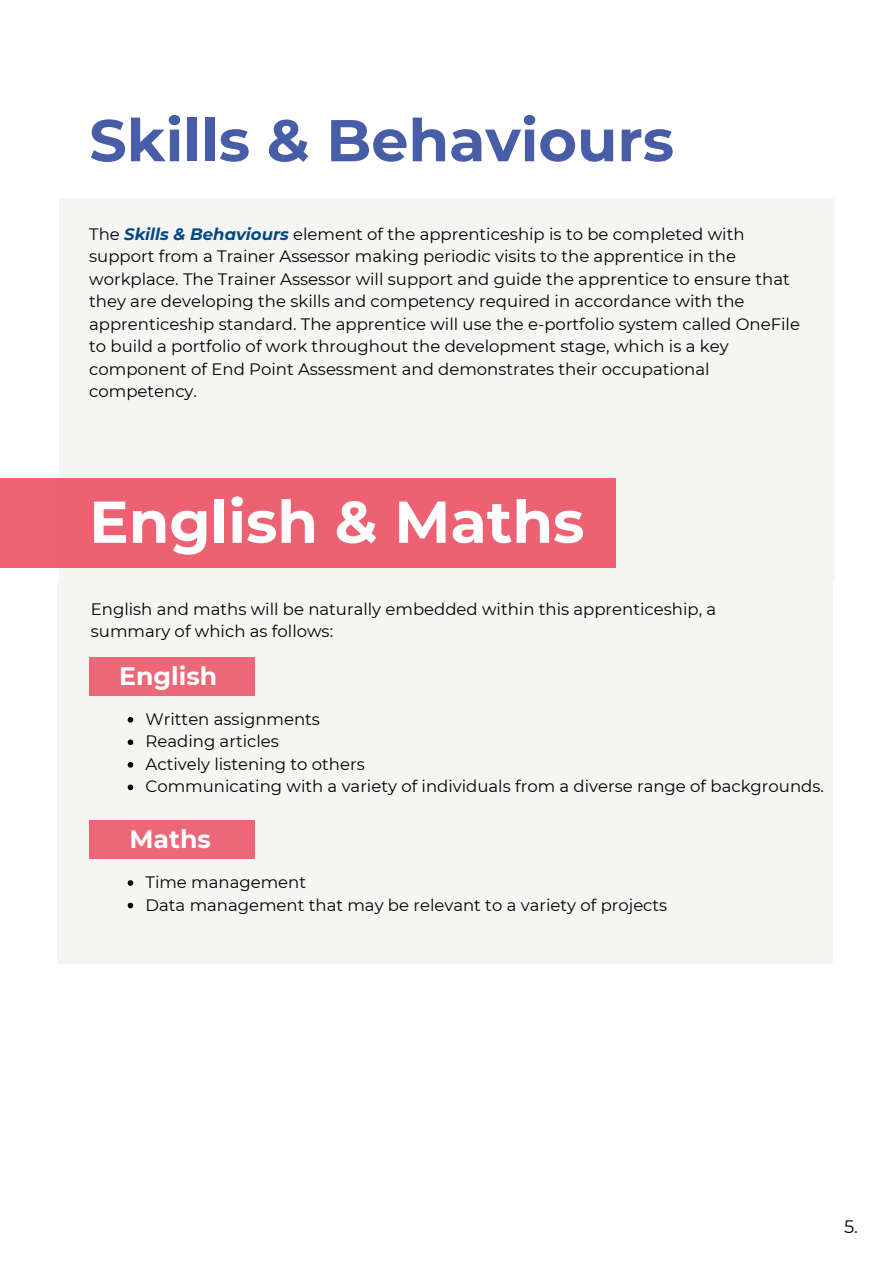
<style>
.page{position:relative;width:894px;height:1264px;background:#fff}
.page>*{position:absolute;margin:0;border:0;box-sizing:border-box;transform-origin:0 0}
.t1{font:700 58.8px "Montserrat";color:#485da8}
.t2{font:700 58.8px "Montserrat";color:#fff}
.t3{font:700 25.2px "Montserrat";color:#fff}
.t4{font:18px "Montserrat";color:#000}
.t5{font:16.5px/22.5px "Montserrat";color:#000}
.s1{font-weight:700;font-style:italic;color:#004884}
</style>
<div class="page">
<div style="left:59px;top:199px;width:775px;height:383px;background:#f5f6f3"></div>
<div style="left:0;top:478px;width:616px;height:89px;background:#ec6273"></div>
<div style="left:57px;top:580px;width:775px;height:383px;background:#f5f6f3"></div>
<div style="left:89px;top:656px;width:165px;height:39px;background:#ec6777"></div>
<div style="left:89px;top:819px;width:165px;height:39px;background:#ec6777"></div>
<svg style="left:128px;top:717px;width:5px;height:5px"></svg>
<svg style="left:128px;top:739px;width:5px;height:6px"></svg>
<svg style="left:128px;top:762px;width:5px;height:5px"></svg>
<svg style="left:128px;top:784px;width:5px;height:6px"></svg>
<svg style="left:128px;top:880px;width:5px;height:5px"></svg>
<svg style="left:128px;top:902px;width:5px;height:6px"></svg>
<p class="t1" style="left:89px;top:104px;width:586px">Skills &amp; Behaviours</p>
<p class="t5" style="left:89px;top:222px;width:712px">The <span class="s1">Skills &amp; Behaviours</span> element of the apprenticeship is to be completed with support from a Trainer Assessor making periodic visits to the apprentice in the workplace. The Trainer Assessor will support and guide the apprentice to ensure that they are developing the skills and competency required in accordance with the apprenticeship standard. The apprentice will use the e-portfolio system called OneFile to build a portfolio of work throughout the development stage, which is a key component of End Point Assessment and demonstrates their occupational competency.</p>
<p class="t2" style="left:89px;top:486px;width:496px">English &amp; Maths</p>
<h1 class="t5" style="left:91px;top:597px;width:626px">English and maths will be naturally embedded within this apprenticeship, a summary of which as follows:</h1>
<p class="t3" style="left:119px;top:660px;width:99px">English</p>
<h1 class="t5" style="left:145px;top:707px;width:176px">Written assignments</h1>
<p class="t5" style="left:145px;top:730px;width:135px">Reading articles</p>
<h2 class="t5" style="left:145px;top:752px;width:220px">Actively listening to others</h2>
<h2 class="t5" style="left:145px;top:775px;width:679px">Communicating with a variety of individuals from a diverse range of backgrounds.</h2>
<p class="t3" style="left:129px;top:823px;width:83px">Maths</p>
<p class="t5" style="left:145px;top:870px;width:162px">Time management</p>
<p class="t5" style="left:145px;top:893px;width:523px">Data management that may be relevant to a variety of projects</p>
<p class="t4" style="left:843px;top:1215px;width:16px">5.</p>
</div>
